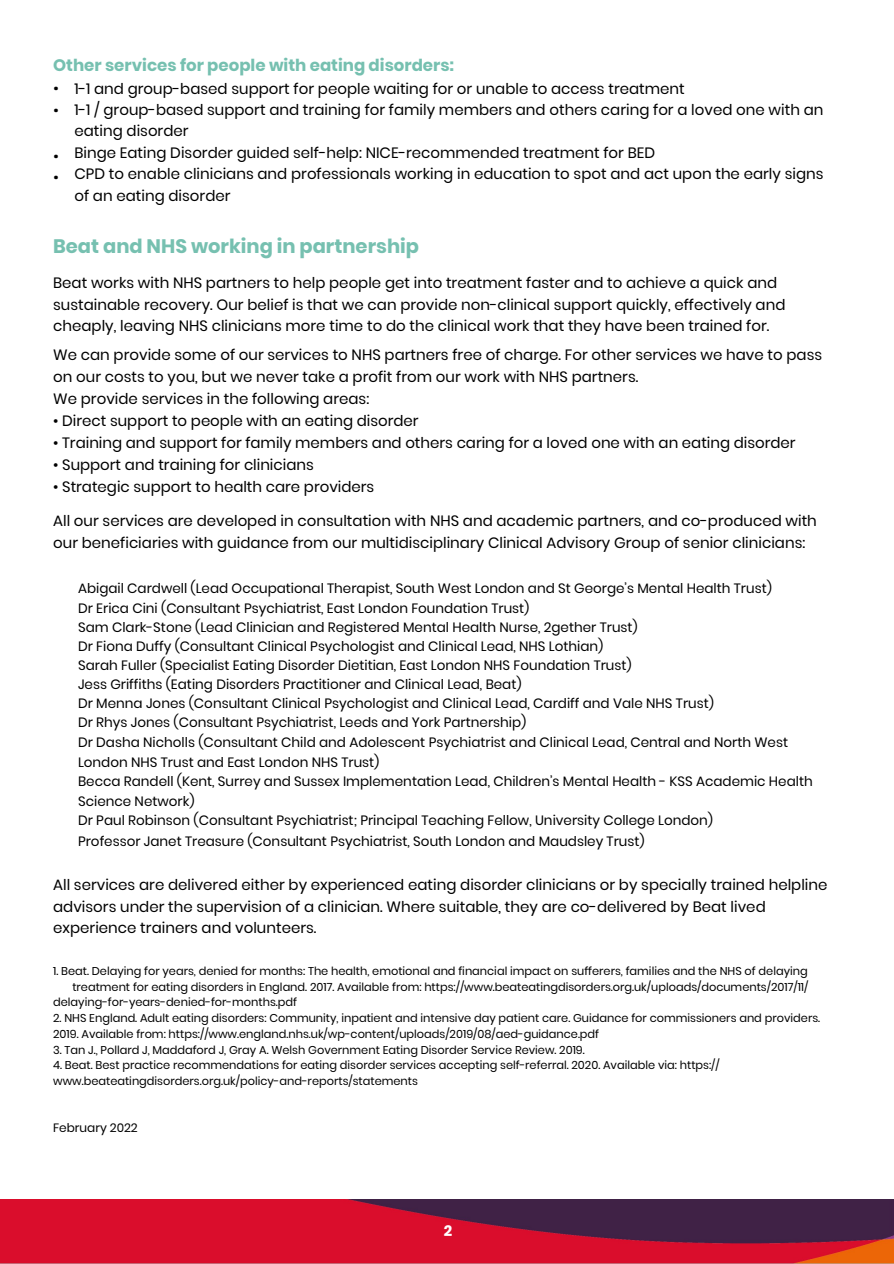
<style>
.page{position:relative;width:894px;height:1264px;background:#fff}
.page>*{position:absolute;margin:0;border:0;box-sizing:border-box;transform-origin:0 0}
.t1{font:700 19.5px "Poppins";color:#76c0b0}
.t2{font:700 16.5px "Poppins";color:#76c0b0}
.t3{font:15px/21.5px "Poppins";color:#000}
.t4{font:15px/21.5px "IBM Plex Sans";color:#000}
.t5{font:700 15px "Poppins";color:#fff}
.t6{font:13.5px "Poppins";color:#000}
.t7{font:12px "Poppins";color:#000}
.t8{font:11.4px "Poppins";color:#000}
</style>
<div class="page">
<img style="left:0;top:1199px;width:893px;height:64px">
<p class="t2" style="left:53px;top:54px;width:402px">Other services for people with eating disorders:</p>
<p class="t4" style="left:53px;top:77px;width:7px">• •</p>
<p class="t4" style="left:53px;top:144px;width:7px">• •</p>
<p class="t3" style="left:74px;top:78px;width:611px">1-1 and group-based support for people waiting for or unable to access treatment</p>
<p class="t3" style="left:74px;top:99px;width:750px">1-1 / group-based support and training for family members and others caring for a loved one with an eating disorder</p>
<p class="t3" style="left:74px;top:142px;width:582px">Binge Eating Disorder guided self-help: NICE-recommended treatment for BED</p>
<p class="t3" style="left:74px;top:163px;width:750px">CPD to enable clinicians and professionals working in education to spot and act upon the early signs of an eating disorder</p>
<p class="t1" style="left:53px;top:233px;width:367px">Beat and NHS working in partnership</p>
<p class="t3" style="left:53px;top:272px;width:733px">Beat works with NHS partners to help people get into treatment faster and to achieve a quick and sustainable recovery. Our belief is that we can provide non-clinical support quickly, effectively and cheaply, leaving NHS clinicians more time to do the clinical work that they have been trained for.</p>
<p class="t3" style="left:53px;top:344px;width:770px">We can provide some of our services to NHS partners free of charge. For other services we have to pass</p>
<p class="t3" style="left:53px;top:366px;width:586px">on our costs to you, but we never take a profit from our work with NHS partners.</p>
<p class="t3" style="left:53px;top:388px;width:317px">We provide services in the following areas:</p>
<p class="t3" style="left:53px;top:409px;width:367px">• Direct support to people with an eating disorder</p>
<p class="t3" style="left:53px;top:432px;width:743px">• Training and support for family members and others caring for a loved one with an eating disorder</p>
<p class="t3" style="left:53px;top:453px;width:262px">• Support and training for clinicians</p>
<p class="t3" style="left:53px;top:476px;width:322px">• Strategic support to health care providers</p>
<p class="t3" style="left:53px;top:510px;width:765px">All our services are developed in consultation with NHS and academic partners, and co-produced with</p>
<p class="t3" style="left:53px;top:532px;width:753px">our beneficiaries with guidance from our multidisciplinary Clinical Advisory Group of senior clinicians:</p>
<p class="t6" style="left:78px;top:579px;width:695px">Abigail Cardwell (Lead Occupational Therapist, South West London and St George’s Mental Health Trust)</p>
<p class="t6" style="left:78px;top:598px;width:453px">Dr Erica Cini (Consultant Psychiatrist, East London Foundation Trust)</p>
<p class="t6" style="left:78px;top:617px;width:561px">Sam Clark-Stone (Lead Clinician and Registered Mental Health Nurse, 2gether Trust)</p>
<p class="t6" style="left:78px;top:636px;width:526px">Dr Fiona Duffy (Consultant Clinical Psychologist and Clinical Lead, NHS Lothian)</p>
<p class="t6" style="left:78px;top:656px;width:555px">Sarah Fuller (Specialist Eating Disorder Dietitian, East London NHS Foundation Trust)</p>
<p class="t6" style="left:78px;top:675px;width:445px">Jess Griffiths (Eating Disorders Practitioner and Clinical Lead, Beat)</p>
<p class="t6" style="left:78px;top:694px;width:637px">Dr Menna Jones (Consultant Clinical Psychologist and Clinical Lead, Cardiff and Vale NHS Trust)</p>
<p class="t6" style="left:78px;top:713px;width:449px">Dr Rhys Jones (Consultant Psychiatrist, Leeds and York Partnership)</p>
<p class="t6" style="left:78px;top:732px;width:711px">Dr Dasha Nicholls (Consultant Child and Adolescent Psychiatrist and Clinical Lead, Central and North West</p>
<p class="t6" style="left:78px;top:752px;width:303px">London NHS Trust and East London NHS Trust)</p>
<p class="t6" style="left:78px;top:772px;width:736px">Becca Randell (Kent, Surrey and Sussex Implementation Lead, Children’s Mental Health - KSS Academic Health</p>
<p class="t6" style="left:78px;top:792px;width:118px">Science Network)</p>
<p class="t6" style="left:78px;top:811px;width:636px">Dr Paul Robinson (Consultant Psychiatrist; Principal Teaching Fellow, University College London)</p>
<p class="t6" style="left:78px;top:831px;width:568px">Professor Janet Treasure (Consultant Psychiatrist, South London and Maudsley Trust)</p>
<p class="t3" style="left:53px;top:874px;width:775px">All services are delivered either by experienced eating disorder clinicians or by specially trained helpline advisors under the supervision of a clinician. Where suitable, they are co-delivered by Beat lived experience trainers and volunteers.</p>
<p class="t8" style="left:53px;top:962px;width:755px">1. Beat. Delaying for years, denied for months: The health, emotional and financial impact on sufferers, families and the NHS of delaying</p>
<p class="t8" style="left:72px;top:978px;width:737px">treatment for eating disorders in England. 2017. Available from: https://www.beateatingdisorders.org.uk/uploads/documents/2017/11/</p>
<p class="t8" style="left:53px;top:994px;width:245px">delaying-for-years-denied-for-months.pdf</p>
<p class="t8" style="left:53px;top:1010px;width:768px">2. NHS England. Adult eating disorders: Community, inpatient and intensive day patient care. Guidance for commissioners and providers.</p>
<p class="t8" style="left:53px;top:1025px;width:547px">2019. Available from: https://www.england.nhs.uk/wp-content/uploads/2019/08/aed-guidance.pdf</p>
<p class="t8" style="left:53px;top:1041px;width:533px">3. Tan J., Pollard J, Maddaford J, Gray A. Welsh Government Eating Disorder Service Review. 2019.</p>
<p class="t8" style="left:53px;top:1057px;width:667px">4. Beat. Best practice recommendations for eating disorder services accepting self-referral. 2020. Available via: https://</p>
<p class="t8" style="left:53px;top:1073px;width:366px">www.beateatingdisorders.org.uk/policy-and-reports/statements</p>
<p class="t7" style="left:53px;top:1119px;width:86px">February 2022</p>
<p class="t5" style="left:443px;top:1219px;width:10px">2</p>
</div>
